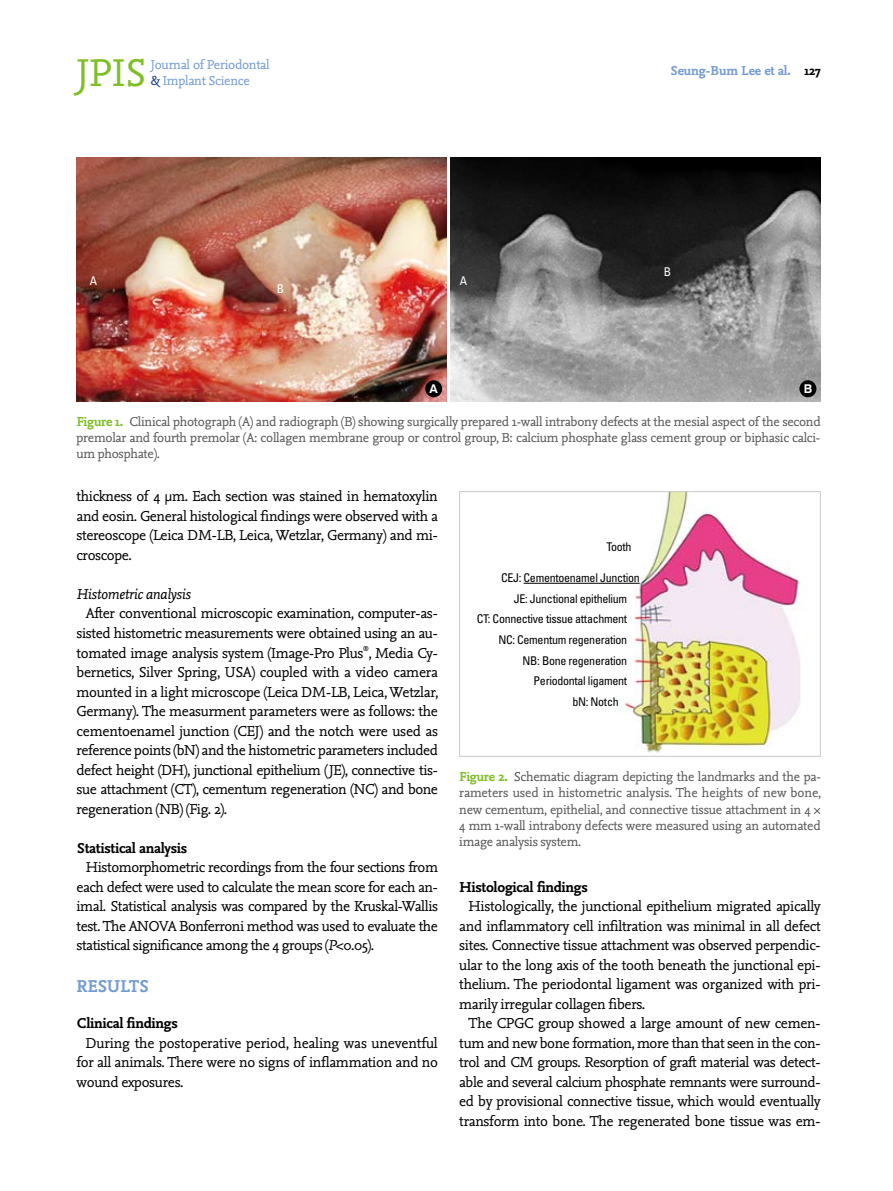
<style>
.page{position:relative;width:893px;height:1191px;background:#fff}
.page>*{position:absolute;margin:0;border:0;box-sizing:border-box;transform-origin:0 0}
.t1{font:40.5px "Nexus Mix";color:#7fbf26}
.t2{font:700 18px "Nexus Mix";letter-spacing:-.035em;color:#739bd2}
.t3{font:15px/19.5px "Nexus Mix";letter-spacing:-.02em;color:#000;text-align:justify}
.t4{font:700 15px "Nexus Mix";letter-spacing:-.02em;color:#000}
.t5{font:italic 15px "Nexus Mix";letter-spacing:-.02em;color:#000}
.t6{font:13.5px/16.2px "Nexus Mix";letter-spacing:-.02em;color:#595757;text-align:justify}
.t7{font:13.5px "Nexus Mix";letter-spacing:-.02em;color:#739bd2}
.t8{font:700 13.5px "Nexus Mix";letter-spacing:-.01em;color:#739bd2}
.t9{font:700 12.15px "Swiss 721 BT";color:#fff}
.t10{font:condensed 12px "Univers LT Std";letter-spacing:-.025em;color:#000}
.t11{font:condensed 12px "Univers LT Std";color:#fff}
.s1{color:#0c3388}
.s2{color:#000}
.s3{font-weight:700;color:#7fbf26}
.s4{font-style:italic}
</style>
<div class="page">
<img style="left:77px;top:157px;width:369px;height:244px">
<img style="left:451px;top:157px;width:370px;height:244px">
<div style="left:425px;top:380px;width:17px;height:17px;background:#000;border-radius:50%"></div>
<div style="left:799px;top:380px;width:17px;height:17px;background:#000;border-radius:50%"></div>
<img style="left:523px;top:493px;width:278px;height:260px">
<div style="left:459px;top:491px;width:362px;height:265px;border:1px solid #c9c9ca"></div>
<hr style="left:524px;top:583px;width:116px;height:1px;background:#000">
<h1 class="t1" style="left:77px;top:47px;width:71px">JPIS</h1>
<p class="t7" style="left:151px;top:56px;width:120px">Journal of Periodontal</p>
<p class="t7" style="left:151px;top:72px;width:100px"><span class="s1">&amp;</span> Implant Science</p>
<p class="t11" style="left:90px;top:273px;width:9px">A</p>
<p class="t11" style="left:460px;top:273px;width:9px">A</p>
<p class="t11" style="left:277px;top:281px;width:9px">B</p>
<p class="t8" style="left:670px;top:62px;width:152px">Seung-Bum Lee et al. <span class="s2">127</span></p>
<p class="t11" style="left:664px;top:264px;width:9px">B</p>
<p class="t9" style="left:430px;top:381px;width:10px">A</p>
<p class="t9" style="left:804px;top:381px;width:10px">B</p>
<p class="t6" style="left:77px;top:413px;width:746px"><span class="s3">Figure 1.</span> Clinical photograph (A) and radiograph (B) showing surgically prepared 1-wall intrabony defects at the mesial aspect of the second premolar and fourth premolar (A: collagen membrane group or control group, B: calcium phosphate glass cement group or biphasic calci&shy;um phosphate).</p>
<p class="t3" style="left:77px;top:486px;width:363px">thickness of 4 μm. Each section was stained in hematoxylin and eosin. General histological findings were observed with a stereoscope (Leica DM-LB, Leica, Wetzlar, Germany) and mi&shy;croscope.</p>
<p class="t5" style="left:77px;top:584px;width:116px">Histometric analysis</p>
<p class="t3" style="left:77px;top:603px;width:363px;text-indent:9px">After conventional microscopic examination, computer-as&shy;sisted histometric measurements were obtained using an au&shy;tomated image analysis system (Image-Pro Plus<sup>®</sup>, Media Cy&shy;bernetics, Silver Spring, USA) coupled with a video camera mounted in a light microscope (Leica DM-LB, Leica, Wetzlar, Germany). The measurment parameters were as follows: the cementoenamel junction (CEJ) and the notch were used as reference points (bN) and the histometric parameters included defect height (DH), junctional epithelium (JE), connective tis&shy;sue attachment (CT), cementum regeneration (NC) and bone regeneration (NB) (Fig. 2).</p>
<p class="t4" style="left:77px;top:838px;width:112px">Statistical analysis</p>
<p class="t3" style="left:77px;top:857px;width:363px;text-indent:9px">Histomorphometric recordings from the four sections from each defect were used to calculate the mean score for each an&shy;imal. Statistical analysis was compared by the Kruskal-Wallis test. The ANOVA Bonferroni method was used to evaluate the statistical significance among the 4 groups (<span class="s4">P</span>&lt;0.05).</p>
<p class="t2" style="left:77px;top:974px;width:74px">RESULTS</p>
<p class="t4" style="left:77px;top:1013px;width:103px">Clinical findings</p>
<p class="t3" style="left:77px;top:1032px;width:363px;text-indent:9px">During the postoperative period, healing was uneventful for all animals. There were no signs of inflammation and no wound exposures.</p>
<p class="t10" style="left:606px;top:539px;width:27px">Tooth</p>
<p class="t10" style="left:501px;top:570px;width:140px">CEJ: Cementoenamel Junction</p>
<p class="t10" style="left:514px;top:591px;width:115px">JE: Junctional epithelium</p>
<p class="t10" style="left:477px;top:611px;width:152px">CT: Connective tissue attachment</p>
<p class="t10" style="left:498px;top:632px;width:130px">NC: Cementum regeneration</p>
<p class="t10" style="left:523px;top:652px;width:106px">NB: Bone regeneration</p>
<p class="t10" style="left:534px;top:673px;width:95px">Periodontal ligament</p>
<p class="t10" style="left:572px;top:694px;width:48px">bN: Notch</p>
<p class="t6" style="left:459px;top:768px;width:364px"><span class="s3">Figure 2.</span> Schematic diagram depicting the landmarks and the pa&shy;rameters used in histometric analysis. The heights of new bone, new cementum, epithelial, and connective tissue attachment in 4 × 4 mm 1-wall intrabony defects were measured using an automated image analysis system.</p>
<p class="t4" style="left:459px;top:877px;width:130px">Histological findings</p>
<p class="t3" style="left:459px;top:896px;width:363px;text-indent:9px">Histologically, the junctional epithelium migrated apically and inflammatory cell infiltration was minimal in all defect sites. Connective tissue attachment was observed perpendic&shy;ular to the long axis of the tooth beneath the junctional epi&shy;thelium. The periodontal ligament was organized with pri&shy;marily irregular collagen fibers.</p>
<p class="t3" style="left:459px;top:1013px;width:363px;text-indent:9px">The CPGC group showed a large amount of new cemen&shy;tum and new bone formation, more than that seen in the con&shy;trol and CM groups. Resorption of graft material was detect&shy;able and several calcium phosphate remnants were surround&shy;ed by provisional connective tissue, which would eventually transform into bone. The regenerated bone tissue was em-</p>
</div>
